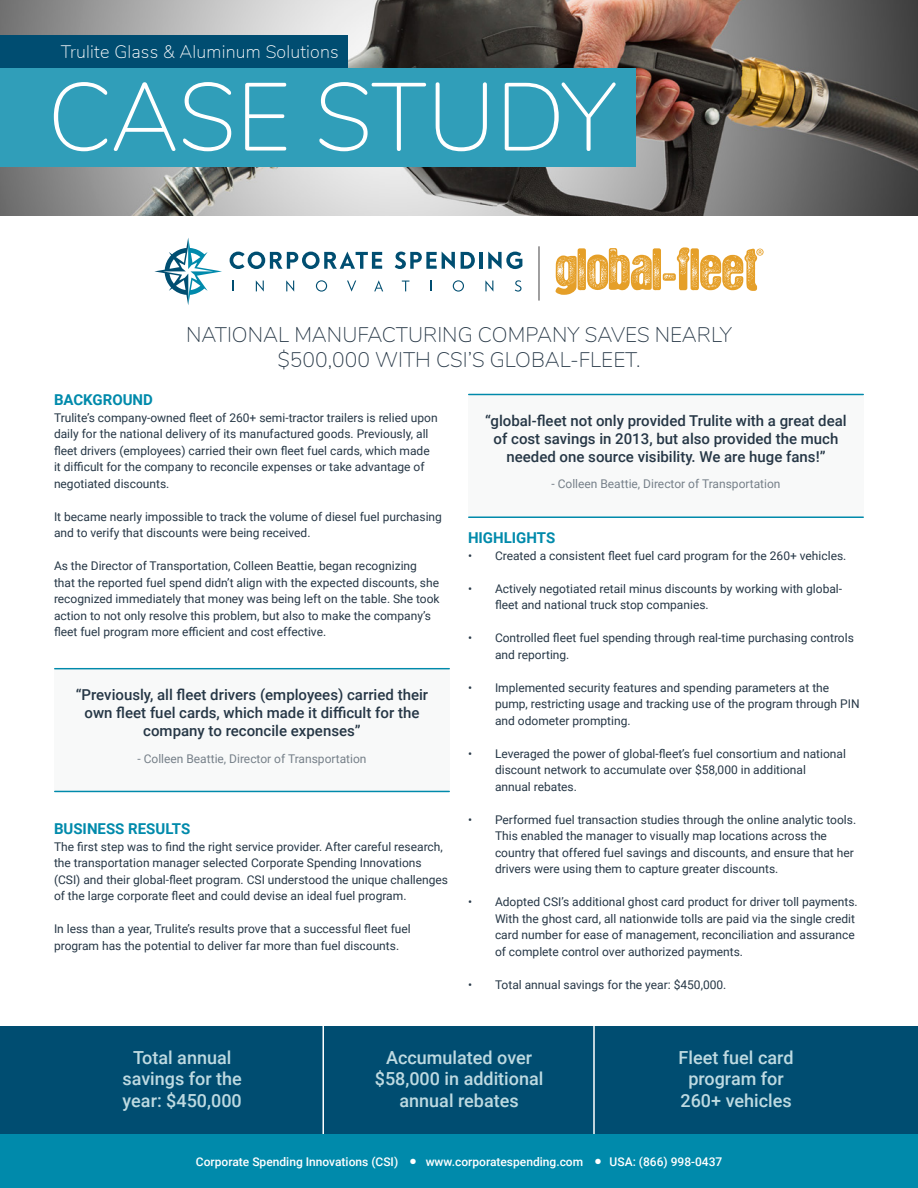
<style>
.page{position:relative;width:918px;height:1188px;background:#fff}
.page>*{position:absolute;margin:0;border:0;box-sizing:border-box;transform-origin:0 0}
.t1{font:200 96px "Nunito";letter-spacing:-.005em;color:#fff}
.t2{font:200 21px "Nunito";color:#263746}
.t3{font:500 18px "Roboto";color:#bedae1}
.t4{font:200 18px "Nunito";letter-spacing:.01em;color:#fff}
.t5{font:500 15px/18px "Roboto";color:#263746;text-align:center}
.t6{font:700 15px "Roboto";color:#008aab}
.t7{font:12px/16.5px "Roboto";color:#263746}
.t8{font:12px "Roboto";color:#768089}
.t9{font:500 12px "Roboto";color:#fff}
</style>
<div class="page">
<img style="left:0;top:0;width:918px;height:216px">
<div style="left:0;top:1026px;width:918px;height:108px;background:#004d71"></div>
<hr style="left:322px;top:1019px;width:2px;height:120px;background:#fff">
<hr style="left:593px;top:1019px;width:2px;height:120px;background:#fff">
<hr style="left:469px;top:394px;width:394px;height:1px;background:#008aab">
<div style="left:468px;top:395px;width:396px;height:121px;background:#f8f9f9"></div>
<hr style="left:469px;top:516px;width:394px;height:2px;background:#008aab">
<div style="left:0;top:1134px;width:918px;height:54px;background:#008aab"></div>
<div style="left:0;top:68px;width:636px;height:99px;background:#309eb9"></div>
<div style="left:0;top:36px;width:348px;height:32px;background:#004d71"></div>
<svg style="left:154px;top:238px;width:68px;height:67px"></svg>
<svg style="left:230px;top:252px;width:152px;height:17px"></svg>
<svg style="left:395px;top:252px;width:60px;height:17px"></svg>
<svg style="left:461px;top:252px;width:14px;height:17px"></svg>
<hr style="left:479px;top:252px;width:4px;height:17px;background:#004e71">
<svg style="left:488px;top:252px;width:34px;height:17px"></svg>
<svg style="left:256px;top:280px;width:8px;height:12px"></svg>
<svg style="left:286px;top:280px;width:8px;height:12px"></svg>
<svg style="left:316px;top:280px;width:11px;height:12px"></svg>
<svg style="left:347px;top:281px;width:9px;height:11px"></svg>
<svg style="left:374px;top:280px;width:9px;height:11px"></svg>
<svg style="left:402px;top:281px;width:7px;height:10px"></svg>
<svg style="left:453px;top:280px;width:11px;height:12px"></svg>
<svg style="left:485px;top:280px;width:8px;height:12px"></svg>
<svg style="left:515px;top:280px;width:7px;height:12px"></svg>
<svg style="left:556px;top:247px;width:208px;height:48px"></svg>
<hr style="left:539px;top:246px;width:1px;height:55px;background:#413f41">
<hr style="left:55px;top:668px;width:394px;height:1px;background:#008aab">
<div style="left:54px;top:669px;width:396px;height:122px;background:#f8f9f9"></div>
<hr style="left:55px;top:791px;width:394px;height:1px;background:#008aab">
<p class="t4" style="left:61px;top:39px;width:279px">Trulite Glass &amp; Aluminum Solutions</p>
<p class="t1" style="left:47px;top:47px;width:571px">CASE STUDY</p>
<p class="t2" style="left:186px;top:319px;width:547px">NATIONAL MANUFACTURING COMPANY SAVES NEARLY</p>
<p class="t2" style="left:277px;top:345px;width:365px">$500,000 WITH CSI’S GLOBAL-FLEET.</p>
<p class="t6" style="left:54px;top:389px;width:100px">BACKGROUND</p>
<p class="t7" style="left:54px;top:409px;width:385px">Trulite’s company-owned fleet of 260+ semi-tractor trailers is relied upon daily for the national delivery of its manufactured goods. Previously, all fleet drivers (employees) carried their own fleet fuel cards, which made it difficult for the company to reconcile expenses or take advantage of negotiated discounts.</p>
<p class="t7" style="left:54px;top:508px;width:389px">It became nearly impossible to track the volume of diesel fuel purchasing and to verify that discounts were being received.</p>
<p class="t7" style="left:54px;top:557px;width:387px">As the Director of Transportation, Colleen Beattie, began recognizing that the reported fuel spend didn’t align with the expected discounts, she recognized immediately that money was being left on the table. She took action to not only resolve this problem, but also to make the company’s fleet fuel program more efficient and cost effective.</p>
<p class="t5" style="left:76px;top:685px;width:354px">“Previously, all fleet drivers (employees) carried their own fleet fuel cards, which made it difficult for the company to reconcile expenses”</p>
<p class="t8" style="left:137px;top:750px;width:231px">- Colleen Beattie, Director of Transportation</p>
<p class="t6" style="left:54px;top:818px;width:138px">BUSINESS RESULTS</p>
<p class="t7" style="left:54px;top:838px;width:396px">The first step was to find the right service provider. After careful research, the transportation manager selected Corporate Spending Innovations (CSI) and their global-fleet program. CSI understood the unique challenges of the large corporate fleet and could devise an ideal fuel program.</p>
<p class="t7" style="left:54px;top:920px;width:358px">In less than a year, Trulite’s results prove that a successful fleet fuel program has the potential to deliver far more than fuel discounts.</p>
<p class="t5" style="left:485px;top:411px;width:363px">“global-fleet not only provided Trulite with a great deal of cost savings in 2013, but also provided the much needed one source visibility. We are huge fans!”</p>
<p class="t8" style="left:551px;top:476px;width:231px">- Colleen Beattie, Director of Transportation</p>
<p class="t6" style="left:468px;top:527px;width:89px">HIGHLIGHTS</p>
<p class="t7" style="left:468px;top:547px;width:380px">• Created a consistent fleet fuel card program for the 260+ vehicles.</p>
<p class="t7" style="left:495px;top:580px;width:349px;text-indent:-27px">• Actively negotiated retail minus discounts by working with global&shy;fleet and national truck stop companies.</p>
<p class="t7" style="left:495px;top:629px;width:360px;text-indent:-27px">• Controlled fleet fuel spending through real-time purchasing controls and reporting.</p>
<p class="t7" style="left:495px;top:679px;width:366px;text-indent:-27px">• Implemented security features and spending parameters at the pump, restricting usage and tracking use of the program through PIN and odometer prompting.</p>
<p class="t7" style="left:495px;top:745px;width:353px;text-indent:-27px">• Leveraged the power of global-fleet’s fuel consortium and national discount network to accumulate over $58,000 in additional<br>annual rebates.</p>
<p class="t7" style="left:495px;top:811px;width:363px;text-indent:-27px">• Performed fuel transaction studies through the online analytic tools.<br>This enabled the manager to visually map locations across the country that offered fuel savings and discounts, and ensure that her drivers were using them to capture greater discounts.</p>
<p class="t7" style="left:495px;top:893px;width:364px;text-indent:-27px">• Adopted CSI’s additional ghost card product for driver toll payments.<br>With the ghost card, all nationwide tolls are paid via the single credit card number for ease of management, reconciliation and assurance of complete control over authorized payments.</p>
<p class="t7" style="left:468px;top:976px;width:260px">• Total annual savings for the year: $450,000.</p>
<p class="t3" style="left:133px;top:1045px;width:100px">Total annual</p>
<p class="t3" style="left:123px;top:1066px;width:121px">savings for the</p>
<p class="t3" style="left:123px;top:1088px;width:121px">year: $450,000</p>
<p class="t3" style="left:386px;top:1045px;width:148px">Accumulated over</p>
<p class="t3" style="left:375px;top:1066px;width:170px">$58,000 in additional</p>
<p class="t3" style="left:400px;top:1088px;width:121px">annual rebates</p>
<p class="t3" style="left:679px;top:1045px;width:116px">Fleet fuel card</p>
<p class="t3" style="left:688px;top:1066px;width:97px">program for</p>
<p class="t3" style="left:680px;top:1088px;width:113px">260+ vehicles</p>
<p class="t9" style="left:196px;top:1153px;width:528px">Corporate Spending Innovations (CSI) ● www.corporatespending.com ● USA: (866) 998-0437</p>
</div>
